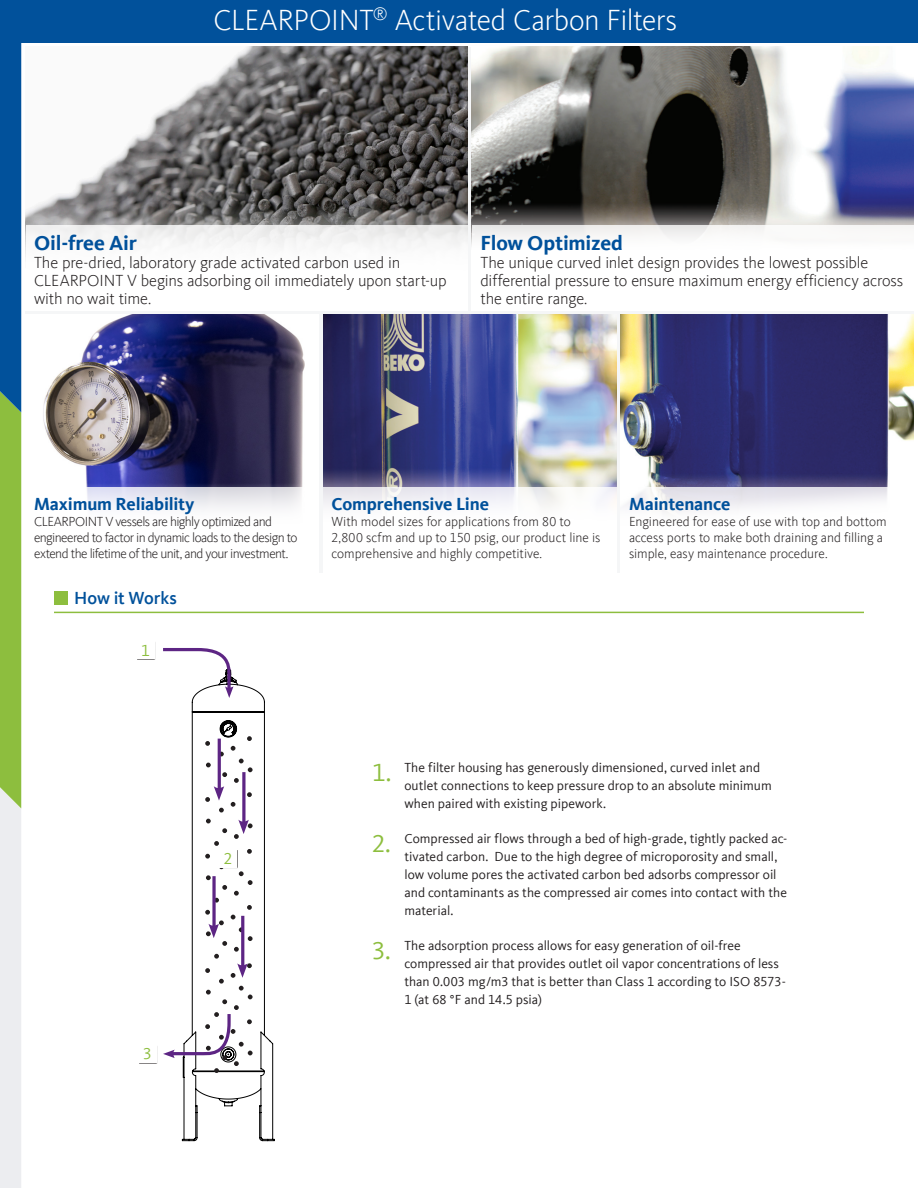
<style>
.page{position:relative;width:918px;height:1188px;background:#fff}
.page>*{position:absolute;margin:0;border:0;box-sizing:border-box;transform-origin:0 0}
.BU_7_5_pt{font:300 30px "Kievit Offc Pro";letter-spacing:-.015em;color:#fff}
.BU_7_5_pt-2{font:25.5px "Kievit Offc Pro";color:#8dbe3e}
.BU_7_5_pt-3{font:700 21px "Kievit Offc Pro";letter-spacing:-.015em;color:#01519b}
.BU_7_5_pt-4{font:700 18px "Kievit Offc Pro";letter-spacing:-.01em;color:#01519b}
.BU_7_5_pt-5{font:500 18px "Kievit Offc Pro";letter-spacing:-.005em;color:#01519b}
.BU_7_5_pt-6{font:300 16.5px/18px "Kievit Offc Pro";letter-spacing:-.01em;color:#231f20}
.BU_7_5_pt-7{font:16.5px "Kievit Offc Pro";color:#8dbe3e}
.BU_7_5_pt-8{font:13.5px/18px "Kievit Offc Pro";color:#231f20}
.BU_7_5_pt-9{font:300 13.5px/16.2px "Kievit Offc Pro";letter-spacing:-.01em;color:#231f20}
.BU_7_5_pt-10{font:300 13.5px/16.2px "Kievit Offc Pro";letter-spacing:-.045em;color:#231f20}
</style>
<div class="page">
<svg style="left:182px;top:678px;width:93px;height:463px"></svg>
<div style="left:0;top:0;width:918px;height:43px;background:#01519b"></div>
<svg style="left:0;top:43px;width:21px;height:1145px;background:#81ac97"></svg>
<hr style="left:54px;top:612px;width:810px;height:1px;background:#8dbe3e">
<div style="left:54px;top:591px;width:14px;height:13px;background:#8dbe3e"></div>
<img style="left:472px;top:47px;width:442px;height:178px">
<img style="left:621px;top:315px;width:293px;height:173px">
<img style="left:26px;top:47px;width:442px;height:178px">
<img style="left:323px;top:315px;width:293px;height:173px">
<img style="left:43px;top:315px;width:262px;height:173px">
<svg style="left:625px;top:488px;width:263px;height:25px;fill:#f0eff3"></svg>
<svg style="left:163px;top:648px;width:71px;height:50px"></svg>
<svg style="left:205px;top:741px;width:5px;height:5px"></svg>
<svg style="left:221px;top:752px;width:3px;height:4px"></svg>
<svg style="left:219px;top:808px;width:5px;height:5px"></svg>
<svg style="left:234px;top:778px;width:5px;height:5px"></svg>
<svg style="left:231px;top:746px;width:4px;height:5px"></svg>
<svg style="left:231px;top:802px;width:4px;height:5px"></svg>
<svg style="left:222px;top:772px;width:5px;height:5px"></svg>
<svg style="left:239px;top:759px;width:14px;height:13px"></svg>
<svg style="left:247px;top:736px;width:5px;height:5px"></svg>
<svg style="left:247px;top:792px;width:5px;height:5px"></svg>
<svg style="left:206px;top:763px;width:5px;height:4px"></svg>
<hr style="left:218px;top:739px;width:3px;height:52px;background:#5d2584">
<svg style="left:205px;top:786px;width:19px;height:16px"></svg>
<svg style="left:242px;top:772px;width:4px;height:47px"></svg>
<svg style="left:163px;top:819px;width:90px;height:254px"></svg>
<div style="left:219px;top:850px;width:19px;height:19px;background:#fff"></div>
<p class="BU_7_5_pt" style="left:214px;top:2px;width:465px">CLEARPOINT<sup>®</sup> Activated Carbon Filters</p>
<p class="BU_7_5_pt-3" style="left:34px;top:230px;width:105px">Oil-free Air</p>
<p class="BU_7_5_pt-6" style="left:34px;top:253px;width:414px">The pre-dried, laboratory grade activated carbon used in<br>CLEARPOINT V begins adsorbing oil immediately upon start-up with no wait time.</p>
<p class="BU_7_5_pt-3" style="left:480px;top:230px;width:144px">Flow Optimized</p>
<p class="BU_7_5_pt-6" style="left:480px;top:253px;width:424px">The unique curved inlet design provides the lowest possible differential pressure to ensure maximum energy efficiency across the entire range.</p>
<p class="BU_7_5_pt-4" style="left:34px;top:493px;width:162px">Maximum Reliability</p>
<p class="BU_7_5_pt-10" style="left:34px;top:513px;width:265px">CLEARPOINT V vessels are highly optimized and engineered to factor in dynamic loads to the design to extend the lifetime of the unit, and your investment.</p>
<p class="BU_7_5_pt-5" style="left:74px;top:587px;width:104px">How it Works</p>
<p class="BU_7_5_pt-7" style="left:141px;top:640px;width:10px">1</p>
<p class="BU_7_5_pt-4" style="left:332px;top:493px;width:159px">Comprehensive Line</p>
<p class="BU_7_5_pt-9" style="left:332px;top:513px;width:270px">With model sizes for applications from 80 to<br>2,800 scfm and up to 150 psig, our product line is comprehensive and highly competitive.</p>
<p class="BU_7_5_pt-4" style="left:629px;top:493px;width:103px">Maintenance</p>
<p class="BU_7_5_pt-9" style="left:629px;top:513px;width:259px">Engineered for ease of use with top and bottom access ports to make both draining and filling a simple, easy maintenance procedure.</p>
<p class="BU_7_5_pt-7" style="left:143px;top:1044px;width:10px">3</p>
<p class="BU_7_5_pt-7" style="left:224px;top:849px;width:10px">2</p>
<p class="BU_7_5_pt-2" style="left:372px;top:757px;width:21px">1.</p>
<p class="BU_7_5_pt-8" style="left:404px;top:758px;width:369px">The filter housing has generously dimensioned, curved inlet and outlet connections to keep pressure drop to an absolute minimum when paired with existing pipework.</p>
<p class="BU_7_5_pt-2" style="left:372px;top:829px;width:20px">2.</p>
<p class="BU_7_5_pt-8" style="left:404px;top:830px;width:385px">Compressed air flows through a bed of high-grade, tightly packed ac&shy;tivated carbon. Due to the high degree of microporosity and small, low volume pores the activated carbon bed adsorbs compressor oil and contaminants as the compressed air comes into contact with the material.</p>
<p class="BU_7_5_pt-2" style="left:372px;top:935px;width:20px">3.</p>
<p class="BU_7_5_pt-8" style="left:404px;top:936px;width:383px">The adsorption process allows for easy generation of oil-free compressed air that provides outlet oil vapor concentrations of less than 0.003 mg/m3 that is better than Class 1 according to ISO 8573- 1 (at 68 °F and 14.5 psia)</p>
</div>
